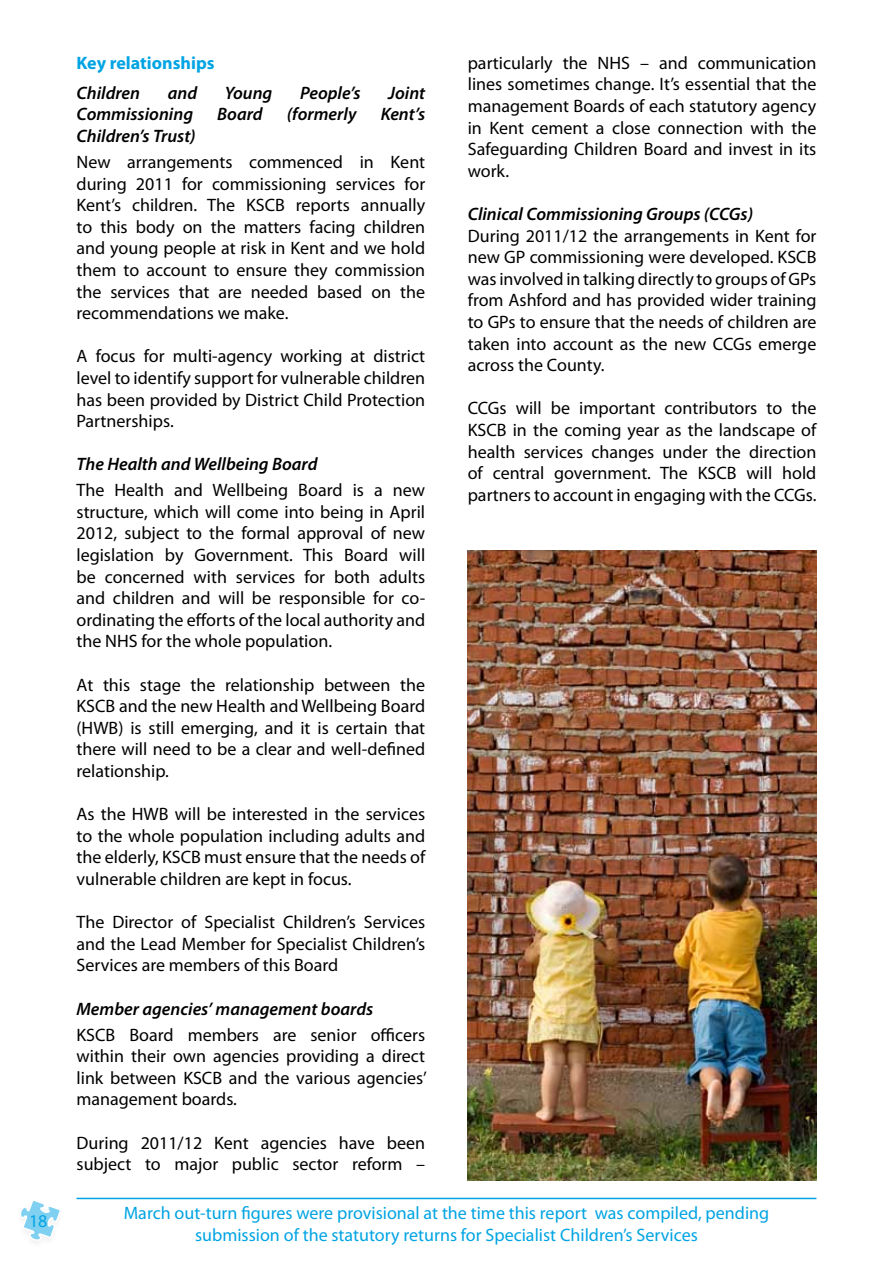
<style>
.page{position:relative;width:893px;height:1263px;background:#fff}
.page>*{position:absolute;margin:0;border:0;box-sizing:border-box;transform-origin:0 0}
.t1{font:18px/21.6px "Myriad Pro";color:#000;text-align:justify}
.t2{font:italic 600 18px "Myriad Pro";color:#000}
.t3{font:18px/21.6px "Myriad Pro";color:#00a4e3;text-align:center}
.t4{font:700 18px "Myriad Pro";color:#00a4e3}
</style>
<div class="page">
<svg style="left:21px;top:1201px;width:39px;height:41px"></svg>
<hr style="left:77px;top:1198px;width:739px;height:1px;background:#00a4e3">
<img style="left:468px;top:551px;width:348px;height:629px">
<p class="t4" style="left:77px;top:51px;width:140px">Key relationships</p>
<p class="t2" style="left:77px;top:81px;width:65px">Children</p>
<p class="t2" style="left:168px;top:81px;width:31px">and</p>
<p class="t2" style="left:225px;top:81px;width:49px">Young</p>
<p class="t2" style="left:300px;top:81px;width:62px">People’s</p>
<p class="t2" style="left:388px;top:81px;width:39px">Joint</p>
<p class="t2" style="left:77px;top:103px;width:118px">Commissioning</p>
<p class="t2" style="left:217px;top:103px;width:47px">Board</p>
<p class="t2" style="left:287px;top:103px;width:71px">(formerly</p>
<p class="t2" style="left:381px;top:103px;width:46px">Kent’s</p>
<p class="t2" style="left:77px;top:125px;width:121px">Children’s Trust)</p>
<p class="t1" style="left:77px;top:151px;width:350px">New arrangements commenced in Kent during 2011 for commissioning services for Kent’s children. The KSCB reports annually to this body on the matters facing children and young people at risk in Kent and we hold them to account to ensure they commission the services that are needed based on the recommendations we make.</p>
<p class="t1" style="left:77px;top:345px;width:350px">A focus for multi-agency working at district level to identify support for vulnerable children has been provided by District Child Protection Partnerships.</p>
<p class="t2" style="left:77px;top:453px;width:243px">The Health and Wellbeing Board</p>
<p class="t1" style="left:77px;top:479px;width:350px">The Health and Wellbeing Board is a new structure, which will come into being in April 2012, subject to the formal approval of new legislation by Government. This Board will be concerned with services for both adults and children and will be responsible for co&shy;ordinating the efforts of the local authority and the NHS for the whole population.</p>
<p class="t1" style="left:77px;top:673px;width:350px">At this stage the relationship between the KSCB and the new Health and Wellbeing Board (HWB) is still emerging, and it is certain that there will need to be a clear and well-defined relationship.</p>
<p class="t1" style="left:77px;top:803px;width:350px">As the HWB will be interested in the services to the whole population including adults and the elderly, KSCB must ensure that the needs of vulnerable children are kept in focus.</p>
<p class="t1" style="left:77px;top:911px;width:350px">The Director of Specialist Children’s Services and the Lead Member for Specialist Children’s Services are members of this Board</p>
<p class="t2" style="left:77px;top:997px;width:298px">Member agencies’ management boards</p>
<p class="t1" style="left:77px;top:1023px;width:352px">KSCB Board members are senior officers within their own agencies providing a direct link between KSCB and the various agencies’ management boards.</p>
<p class="t1" style="left:77px;top:1131px;width:350px">During 2011/12 Kent agencies have been subject to major public sector reform –</p>
<p class="t1" style="left:468px;top:52px;width:350px">particularly the NHS – and communication lines sometimes change. It’s essential that the management Boards of each statutory agency in Kent cement a close connection with the Safeguarding Children Board and invest in its work.</p>
<p class="t2" style="left:468px;top:202px;width:287px">Clinical Commissioning Groups (CCGs)</p>
<p class="t1" style="left:468px;top:224px;width:350px">During 2011/12 the arrangements in Kent for new GP commissioning were developed. KSCB was involved in talking directly to groups of GPs from Ashford and has provided wider training to GPs to ensure that the needs of children are taken into account as the new CCGs emerge across the County.</p>
<p class="t1" style="left:468px;top:397px;width:350px">CCGs will be important contributors to the KSCB in the coming year as the landscape of health services changes under the direction of central government. The KSCB will hold partners to account in engaging with the CCGs.</p>
<p class="t3" style="left:29px;top:1210px;width:20px">18</p>
<p class="t3" style="left:124px;top:1202px;width:647px">March out-turn figures were provisional at the time this report was compiled, pending submission of the statutory returns for Specialist Children’s Services</p>
</div>
